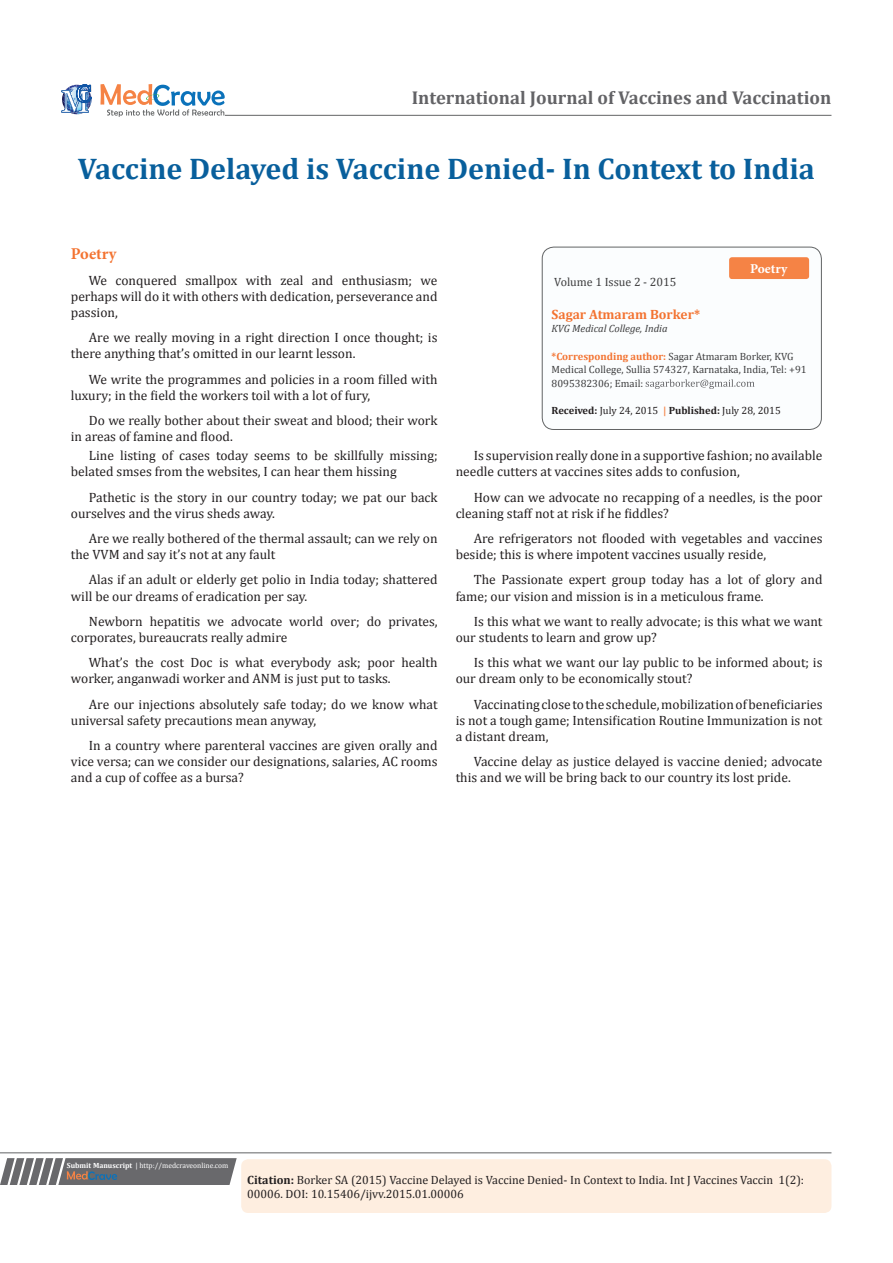
<style>
.page{position:relative;width:893px;height:1263px;background:#fff}
.page>*{position:absolute;margin:0;border:0;box-sizing:border-box;transform-origin:0 0}
.t1{font:700 30px "Cambria";color:#085f9c}
.t2{font:700 18.6px "Cambria";color:#636366}
.t3{font:700 16.5px "Minion Pro";letter-spacing:.005em;color:#f37331}
.t4{font:13.5px/16.2px "Cambria";color:#231f20}
.t5{font:700 13.5px "Cambria";color:#f37331}
.t6{font:700 13.5px "Minion Pro";letter-spacing:.005em;color:#fff}
.t7{font:12px/14.4px "Cambria";color:#231f20}
.t8{font:12px "Cambria";color:#3e3e3f}
.t9{font:10.5px/13.5px "Cambria";color:#3e3e3f}
.t10{font:10.5px "Cambria";color:#231f20}
.t11{font:italic 10.5px "Cambria";color:#3e3e3f}
.t12{font:7.5px "Cambria";color:#fff}
.s1{font-weight:700;color:#f37331}
.s2{font-weight:700}
.s3{font-weight:700;color:#f58345}
</style>
<div class="page">
<svg style="left:62px;top:85px;width:30px;height:29px"></svg>
<svg style="left:100px;top:84px;width:125px;height:33px"></svg>
<hr style="left:225px;top:115px;width:606px;height:1px;background:#626465">
<div style="left:542px;top:247px;width:279px;height:182px;background:#fbfdfe;border-radius:12px"></div>
<svg style="left:646px;top:379px;width:108px;height:10px"></svg>
<div style="left:542px;top:247px;width:280px;height:183px;border:1px solid #626465;border-radius:12px"></div>
<div style="left:729px;top:257px;width:80px;height:22px;background:#f58345;border-radius:3px"></div>
<svg style="left:0;top:1158px;width:237px;height:27px;background:#77777a"></svg>
<hr style="left:0;top:1152px;width:831px;height:1px;background:#626465">
<div style="left:241px;top:1159px;width:590px;height:54px;background:#feeee0;border-radius:7px"></div>
<p class="t2" style="left:412px;top:85px;width:421px">International Journal of Vaccines and Vaccination</p>
<p class="t1" style="left:78px;top:148px;width:738px">Vaccine Delayed is Vaccine Denied- In Context to India</p>
<p class="t3" style="left:71px;top:243px;width:47px">Poetry</p>
<p class="t4" style="left:71px;top:272px;width:368px;text-align:justify;text-indent:18px">We conquered smallpox with zeal and enthusiasm; we perhaps will do it with others with dedication, perseverance and passion,</p>
<p class="t4" style="left:71px;top:329px;width:368px;text-indent:18px">Are we really moving in a right direction I once thought; is there anything that’s omitted in our learnt lesson.</p>
<p class="t4" style="left:71px;top:371px;width:368px;text-indent:18px">We write the programmes and policies in a room filled with luxury; in the field the workers toil with a lot of fury,</p>
<p class="t4" style="left:71px;top:412px;width:368px;text-indent:18px">Do we really bother about their sweat and blood; their work in areas of famine and flood.</p>
<p class="t4" style="left:71px;top:447px;width:368px;text-indent:18px">Line listing of cases today seems to be skillfully missing; belated smses from the websites, I can hear them hissing</p>
<p class="t4" style="left:71px;top:489px;width:368px;text-indent:18px">Pathetic is the story in our country today; we pat our back ourselves and the virus sheds away.</p>
<p class="t4" style="left:71px;top:530px;width:368px;text-indent:18px">Are we really bothered of the thermal assault; can we rely on the VVM and say it’s not at any fault</p>
<p class="t4" style="left:71px;top:572px;width:368px;text-indent:18px">Alas if an adult or elderly get polio in India today; shattered will be our dreams of eradication per say.</p>
<p class="t4" style="left:71px;top:613px;width:368px;text-indent:18px">Newborn hepatitis we advocate world over; do privates, corporates, bureaucrats really admire</p>
<p class="t4" style="left:71px;top:654px;width:368px;text-indent:18px">What’s the cost Doc is what everybody ask; poor health worker, anganwadi worker and ANM is just put to tasks.</p>
<p class="t4" style="left:71px;top:696px;width:368px;text-indent:18px">Are our injections absolutely safe today; do we know what universal safety precautions mean anyway,</p>
<p class="t4" style="left:71px;top:737px;width:368px;text-align:justify;text-indent:18px">In a country where parenteral vaccines are given orally and vice versa; can we consider our designations, salaries, AC rooms and a cup of coffee as a bursa?</p>
<p class="t6" style="left:750px;top:259px;width:39px">Poetry</p>
<p class="t8" style="left:554px;top:274px;width:124px">Volume 1 Issue 2 - 2015</p>
<p class="t5" style="left:552px;top:305px;width:150px">Sagar Atmaram Borker*</p>
<p class="t11" style="left:552px;top:321px;width:117px">KVG Medical College, India</p>
<p class="t9" style="left:552px;top:349px;width:257px"><span class="s1">*Corresponding author:</span> Sagar Atmaram Borker, KVG<br>Medical College, Sullia 574327, Karnataka, India, Tel: +91<br>8095382306; Email:</p>
<p class="t10" style="left:552px;top:404px;width:231px"><span class="s2">Received:</span> July 24, 2015 <span class="s3">|</span> <span class="s2">Published:</span> July 28, 2015</p>
<p class="t4" style="left:456px;top:447px;width:368px;text-indent:18px">Is supervision really done in a supportive fashion; no available needle cutters at vaccines sites adds to confusion,</p>
<p class="t4" style="left:456px;top:489px;width:368px;text-indent:18px">How can we advocate no recapping of a needles, is the poor cleaning staff not at risk if he fiddles?</p>
<p class="t4" style="left:456px;top:530px;width:368px;text-indent:18px">Are refrigerators not flooded with vegetables and vaccines beside; this is where impotent vaccines usually reside,</p>
<p class="t4" style="left:456px;top:572px;width:368px;text-indent:18px">The Passionate expert group today has a lot of glory and fame; our vision and mission is in a meticulous frame.</p>
<p class="t4" style="left:456px;top:613px;width:368px;text-indent:18px">Is this what we want to really advocate; is this what we want our students to learn and grow up?</p>
<p class="t4" style="left:456px;top:654px;width:368px;text-indent:18px">Is this what we want our lay public to be informed about; is our dream only to be economically stout?</p>
<p class="t4" style="left:456px;top:696px;width:368px;text-align:justify;text-indent:18px">Vaccinating close to the schedule, mobilization of beneficiaries is not a tough game; Intensification Routine Immunization is not a distant dream,</p>
<p class="t4" style="left:456px;top:753px;width:368px;text-indent:18px">Vaccine delay as justice delayed is vaccine denied; advocate this and we will be bring back to our country its lost pride.</p>
<p class="t12" style="left:67px;top:1161px;width:163px"><span class="s2">Submit Manuscript</span> | http://medcraveonline.com</p>
<p class="t7" style="left:247px;top:1172px;width:558px"><span class="s2">Citation:</span> Borker SA (2015) Vaccine Delayed is Vaccine Denied- In Context to India. Int J Vaccines Vaccin 1(2):<br>00006. DOI: 10.15406/ijvv.2015.01.00006</p>
</div>
